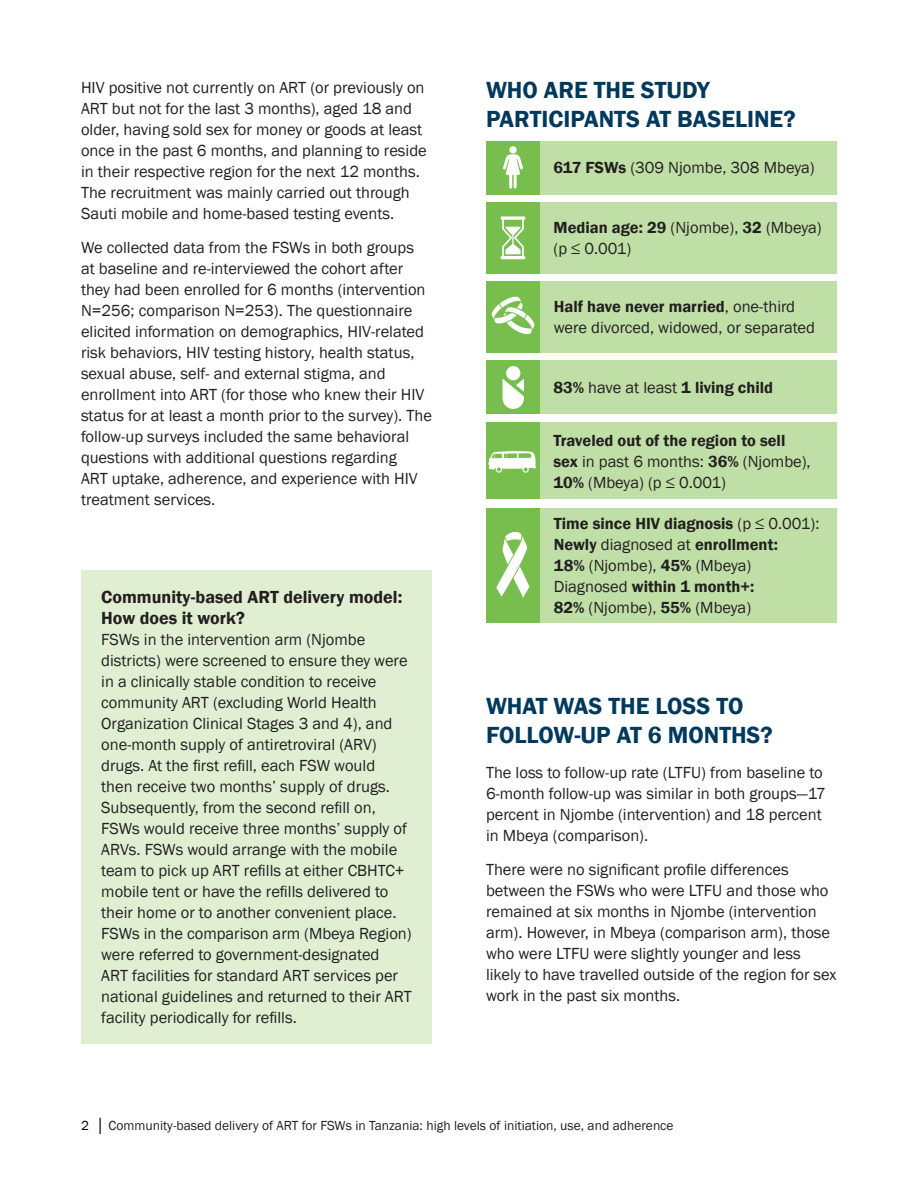
<style>
.page{position:relative;width:918px;height:1188px;background:#fff}
.page>*{position:absolute;margin:0;border:0;box-sizing:border-box;transform-origin:0 0}
.Heading_1{font:600 24px/28.8px "Franklin Gothic";color:#00395c}
.Heading_3{font:600 18px/21px "Franklin Gothic";color:#231f20}
.Normal_after_Heading{font:16.5px/21px "Franklin Gothic";color:#231f20}
.Normal_after_Heading-2{font:600 16.5px "Franklin Gothic";color:#231f20}
.t1{font:13.5px "Franklin Gothic";color:#231f20}
.s1{font-weight:600}
.s2{font-weight:400}
.s3{color:#000}
</style>
<div class="page">
<div style="left:81px;top:570px;width:351px;height:474px;background:#e0efd2"></div>
<div style="left:486px;top:202px;width:351px;height:72px;background:#bfdfa6"></div>
<div style="left:486px;top:202px;width:54px;height:72px;background:#77be4e"></div>
<svg style="left:501px;top:216px;width:24px;height:43px"></svg>
<div style="left:486px;top:281px;width:351px;height:72px;background:#bfdfa6"></div>
<div style="left:486px;top:281px;width:54px;height:72px;background:#77be4e"></div>
<svg style="left:492px;top:296px;width:43px;height:39px"></svg>
<div style="left:486px;top:141px;width:351px;height:54px;background:#bfdfa6"></div>
<div style="left:486px;top:141px;width:54px;height:54px;background:#77be4e"></div>
<div style="left:509px;top:146px;width:8px;height:8px;background:#fff;border-radius:50%"></div>
<svg style="left:503px;top:154px;width:20px;height:35px"></svg>
<div style="left:486px;top:360px;width:351px;height:54px;background:#bfdfa6"></div>
<div style="left:486px;top:360px;width:54px;height:54px;background:#77be4e"></div>
<div style="left:506px;top:366px;width:14px;height:14px;background:#fff;border-radius:50%"></div>
<svg style="left:503px;top:379px;width:21px;height:30px"></svg>
<div style="left:486px;top:423px;width:351px;height:76px;background:#bfdfa6"></div>
<div style="left:486px;top:423px;width:54px;height:76px;background:#77be4e"></div>
<svg style="left:488px;top:451px;width:49px;height:22px"></svg>
<div style="left:486px;top:508px;width:351px;height:114px;background:#bfdfa6"></div>
<div style="left:486px;top:508px;width:54px;height:114px;background:#77be4e"></div>
<svg style="left:496px;top:532px;width:33px;height:66px"></svg>
<p class="Normal_after_Heading" style="left:81px;top:77px;width:347px">HIV positive not currently on ART (or previously on ART but not for the last 3 months), aged 18 and older, having sold sex for money or goods at least once in the past 6 months, and planning to reside in their respective region for the next 12 months.<br>The recruitment was mainly carried out through Sauti mobile and home-based testing events.</p>
<p class="Normal_after_Heading" style="left:81px;top:237px;width:352px">We collected data from the FSWs in both groups<br>at baseline and re-interviewed the cohort after they had been enrolled for 6 months (intervention N=256; comparison N=253). The questionnaire elicited information on demographics, HIV-related risk behaviors, HIV testing history, health status, sexual abuse, self- and external stigma, and enrollment into ART (for those who knew their HIV status for at least a month prior to the survey). The follow-up surveys included the same behavioral questions with additional questions regarding<br>ART uptake, adherence, and experience with HIV treatment services.</p>
<p class="Heading_3" style="left:101px;top:587px;width:303px">Community-based ART delivery model:<br>How does it work?</p>
<p class="Normal_after_Heading" style="left:101px;top:630px;width:312px">FSWs in the intervention arm (Njombe districts) were screened to ensure they were in a clinically stable condition to receive community ART (excluding World Health Organization Clinical Stages 3 and 4), and one-month supply of antiretroviral (ARV) drugs. At the first refill, each FSW would<br>then receive two months’ supply of drugs.<br>Subsequently, from the second refill on, FSWs would receive three months’ supply of ARVs. FSWs would arrange with the mobile team to pick up ART refills at either CBHTC+ mobile tent or have the refills delivered to their home or to another convenient place.<br>FSWs in the comparison arm (Mbeya Region) were referred to government-designated<br>ART facilities for standard ART services per national guidelines and returned to their ART facility periodically for refills.</p>
<p class="Heading_1" style="left:486px;top:76px;width:311px">WHO ARE THE STUDY<br>PARTICIPANTS AT BASELINE?</p>
<p class="Normal_after_Heading" style="left:553px;top:158px;width:263px"><span class="s1">617 FSWs</span> (309 Njombe, 308 Mbeya)</p>
<p class="Normal_after_Heading" style="left:554px;top:217px;width:270px"><span class="s1">Median age: 29</span> (Njombe), <span class="s1">32</span> (Mbeya) (p ≤ 0.001)</p>
<p class="Normal_after_Heading" style="left:554px;top:297px;width:263px"><span class="s1">Half have never married</span>, one-third were divorced, widowed, or separated</p>
<p class="Normal_after_Heading-2" style="left:553px;top:378px;width:221px">83% <span class="s2">have at least</span> 1 living child</p>
<p class="Normal_after_Heading" style="left:554px;top:430px;width:259px"><span class="s1">Traveled out of the region to sell sex</span> in past 6 months: <span class="s1">36%</span> (Njombe),<br><span class="s1">10%</span> (Mbeya) (p ≤ 0.001)</p>
<p class="Normal_after_Heading-2" style="left:554px;top:513px;width:267px">Time since HIV diagnosis <span class="s2">(p ≤ 0.001):</span></p>
<p class="Normal_after_Heading" style="left:554px;top:534px;width:226px"><span class="s1">Newly</span> diagnosed at <span class="s1">enrollment:<br>18%</span> (Njombe), <span class="s1">45%</span> (Mbeya)</p>
<p class="Normal_after_Heading" style="left:554px;top:576px;width:202px">Diagnosed <span class="s1">within 1 month+:<br>82%</span> (Njombe), <span class="s1">55%</span> (Mbeya)</p>
<p class="Heading_1" style="left:486px;top:692px;width:288px">WHAT WAS THE LOSS TO<br>FOLLOW-UP AT 6 MONTHS?</p>
<p class="Normal_after_Heading" style="left:486px;top:762px;width:341px">The loss to follow-up rate (LTFU) from baseline to 6-month follow-up was similar in both groups—17 percent in Njombe (intervention) and 18 percent in Mbeya (comparison).</p>
<p class="Normal_after_Heading" style="left:486px;top:860px;width:352px">There were no significant profile differences between the FSWs who were LTFU and those who remained at six months in Njombe (intervention arm). However, in Mbeya (comparison arm), those who were LTFU were slightly younger and less likely to have travelled outside of the region for sex work in the past six months.</p>
<p class="t1" style="left:81px;top:1117px;width:594px"><span class="s3">2 │</span> Community-based delivery of ART for FSWs in Tanzania: high levels of initiation, use, and adherence</p>
</div>
